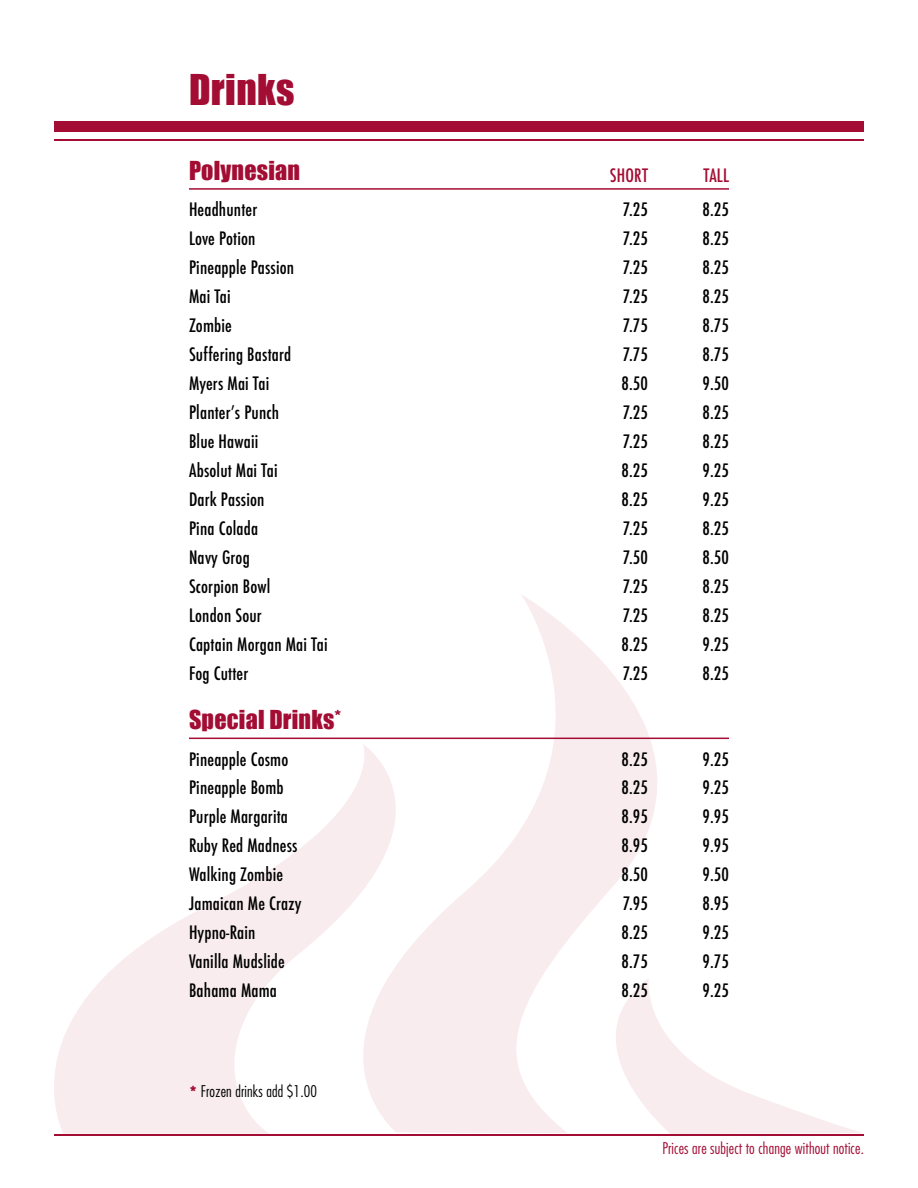
<style>
.page{position:relative;width:918px;height:1188px;background:#fff}
.page>*{position:absolute;margin:0;border:0;box-sizing:border-box;transform-origin:0 0}
.subhead_201{font:39px "Impact";letter-spacing:.01em;color:#a30c33}
.Subhead_201_small{font:24px "Impact";letter-spacing:.01em;color:#a30c33}
.Food_name{font:500 condensed 18px "Futura";letter-spacing:.01em;color:#000}
.Food_name-2{font:500 condensed 18px "Futura";letter-spacing:.01em;color:#a30c33}
.t1{font:300 condensed 15.75px "Futura";letter-spacing:.01em;color:#a30c33}
.Food_Description{font:300 condensed 15.75px "Futura";letter-spacing:.01em;color:#000}
.s1{font-weight:800;font-size:13.5px;color:#a30c33}
</style>
<div class="page">
<svg style="left:287px;top:595px;width:442px;height:538px"></svg>
<svg style="left:54px;top:744px;width:415px;height:390px"></svg>
<svg style="left:563px;top:978px;width:298px;height:156px"></svg>
<div style="left:54px;top:122px;width:810px;height:10px;background:#a30c33"></div>
<hr style="left:54px;top:139px;width:810px;height:1px;background:#a30c33">
<hr style="left:54px;top:1134px;width:810px;height:2px;background:#a30c33">
<hr style="left:189px;top:188px;width:540px;height:2px;background:#a30c33">
<hr style="left:189px;top:738px;width:540px;height:1px;background:#a30c33">
<p class="subhead_201" style="left:189px;top:60px;width:107px">Drinks</p>
<p class="Subhead_201_small" style="left:189px;top:152px;width:113px">Polynesian</p>
<p class="Food_name" style="left:189px;top:198px;width:70px">Headhunter</p>
<p class="Food_name" style="left:623px;top:198px;width:27px">7.25</p>
<p class="Food_name" style="left:702px;top:198px;width:28px">8.25</p>
<p class="Food_name" style="left:189px;top:227px;width:68px">Love Potion</p>
<p class="Food_name" style="left:623px;top:227px;width:27px">7.25</p>
<p class="Food_name" style="left:702px;top:227px;width:28px">8.25</p>
<p class="Food_name" style="left:189px;top:256px;width:107px">Pineapple Passion</p>
<p class="Food_name" style="left:623px;top:256px;width:27px">7.25</p>
<p class="Food_name" style="left:702px;top:256px;width:28px">8.25</p>
<p class="Food_name" style="left:189px;top:285px;width:43px">Mai Tai</p>
<p class="Food_name" style="left:623px;top:285px;width:27px">7.25</p>
<p class="Food_name" style="left:702px;top:285px;width:28px">8.25</p>
<p class="Food_name" style="left:189px;top:314px;width:44px">Zombie</p>
<p class="Food_name" style="left:623px;top:314px;width:27px">7.75</p>
<p class="Food_name" style="left:702px;top:314px;width:28px">8.75</p>
<p class="Food_name" style="left:189px;top:343px;width:104px">Suffering Bastard</p>
<p class="Food_name" style="left:623px;top:343px;width:27px">7.75</p>
<p class="Food_name" style="left:702px;top:343px;width:28px">8.75</p>
<p class="Food_name" style="left:189px;top:372px;width:82px">Myers Mai Tai</p>
<p class="Food_name" style="left:621px;top:372px;width:28px">8.50</p>
<p class="Food_name" style="left:702px;top:372px;width:28px">9.50</p>
<p class="Food_name" style="left:189px;top:401px;width:92px">Planter’s Punch</p>
<p class="Food_name" style="left:623px;top:401px;width:27px">7.25</p>
<p class="Food_name" style="left:702px;top:401px;width:28px">8.25</p>
<p class="Food_name" style="left:189px;top:430px;width:71px">Blue Hawaii</p>
<p class="Food_name" style="left:623px;top:430px;width:27px">7.25</p>
<p class="Food_name" style="left:702px;top:430px;width:28px">8.25</p>
<p class="Food_name" style="left:189px;top:459px;width:90px">Absolut Mai Tai</p>
<p class="Food_name" style="left:621px;top:459px;width:28px">8.25</p>
<p class="Food_name" style="left:702px;top:459px;width:28px">9.25</p>
<p class="Food_name" style="left:189px;top:488px;width:77px">Dark Passion</p>
<p class="Food_name" style="left:621px;top:488px;width:28px">8.25</p>
<p class="Food_name" style="left:702px;top:488px;width:28px">9.25</p>
<p class="Food_name" style="left:189px;top:517px;width:71px">Pina Colada</p>
<p class="Food_name" style="left:623px;top:517px;width:27px">7.25</p>
<p class="Food_name" style="left:702px;top:517px;width:28px">8.25</p>
<p class="Food_name" style="left:189px;top:546px;width:62px">Navy Grog</p>
<p class="Food_name" style="left:623px;top:546px;width:27px">7.50</p>
<p class="Food_name" style="left:702px;top:546px;width:28px">8.50</p>
<p class="Food_name" style="left:189px;top:575px;width:83px">Scorpion Bowl</p>
<p class="Food_name" style="left:623px;top:575px;width:27px">7.25</p>
<p class="Food_name" style="left:702px;top:575px;width:28px">8.25</p>
<p class="Food_name" style="left:189px;top:604px;width:74px">London Sour</p>
<p class="Food_name" style="left:623px;top:604px;width:27px">7.25</p>
<p class="Food_name" style="left:702px;top:604px;width:28px">8.25</p>
<p class="Food_name" style="left:189px;top:633px;width:140px">Captain Morgan Mai Tai</p>
<p class="Food_name" style="left:621px;top:633px;width:28px">8.25</p>
<p class="Food_name" style="left:702px;top:633px;width:28px">9.25</p>
<p class="Food_name" style="left:189px;top:662px;width:61px">Fog Cutter</p>
<p class="Food_name" style="left:623px;top:662px;width:27px">7.25</p>
<p class="Food_name" style="left:702px;top:662px;width:28px">8.25</p>
<p class="Subhead_201_small" style="left:189px;top:701px;width:154px">Special Drinks*</p>
<p class="Food_name" style="left:189px;top:747px;width:101px">Pineapple Cosmo</p>
<p class="Food_name" style="left:621px;top:747px;width:28px">8.25</p>
<p class="Food_name" style="left:702px;top:747px;width:28px">9.25</p>
<p class="Food_name" style="left:189px;top:776px;width:96px">Pineapple Bomb</p>
<p class="Food_name" style="left:621px;top:776px;width:28px">8.25</p>
<p class="Food_name" style="left:702px;top:776px;width:28px">9.25</p>
<p class="Food_name" style="left:189px;top:805px;width:101px">Purple Margarita</p>
<p class="Food_name" style="left:621px;top:805px;width:28px">8.95</p>
<p class="Food_name" style="left:702px;top:805px;width:28px">9.95</p>
<p class="Food_name" style="left:189px;top:834px;width:110px">Ruby Red Madness</p>
<p class="Food_name" style="left:621px;top:834px;width:28px">8.95</p>
<p class="Food_name" style="left:702px;top:834px;width:28px">9.95</p>
<p class="Food_name" style="left:189px;top:863px;width:96px">Walking Zombie</p>
<p class="Food_name" style="left:621px;top:863px;width:28px">8.50</p>
<p class="Food_name" style="left:702px;top:863px;width:28px">9.50</p>
<p class="Food_name" style="left:189px;top:892px;width:114px">Jamaican Me Crazy</p>
<p class="Food_name" style="left:623px;top:892px;width:27px">7.95</p>
<p class="Food_name" style="left:702px;top:892px;width:28px">8.95</p>
<p class="Food_name" style="left:189px;top:921px;width:68px">Hypno-Rain</p>
<p class="Food_name" style="left:621px;top:921px;width:28px">8.25</p>
<p class="Food_name" style="left:702px;top:921px;width:28px">9.25</p>
<p class="Food_name" style="left:189px;top:950px;width:97px">Vanilla Mudslide</p>
<p class="Food_name" style="left:621px;top:950px;width:28px">8.75</p>
<p class="Food_name" style="left:702px;top:950px;width:28px">9.75</p>
<p class="Food_name" style="left:189px;top:979px;width:90px">Bahama Mama</p>
<p class="Food_name" style="left:621px;top:979px;width:28px">8.25</p>
<p class="Food_name" style="left:702px;top:979px;width:28px">9.25</p>
<p class="Food_name-2" style="left:610px;top:164px;width:40px">SHORT</p>
<p class="Food_name-2" style="left:704px;top:164px;width:27px">TALL</p>
<p class="Food_Description" style="left:189px;top:1082px;width:130px"><span class="s1">*</span> Frozen drinks add $1.00</p>
<p class="t1" style="left:662px;top:1138px;width:203px">Prices are subject to change without notice.</p>
</div>
